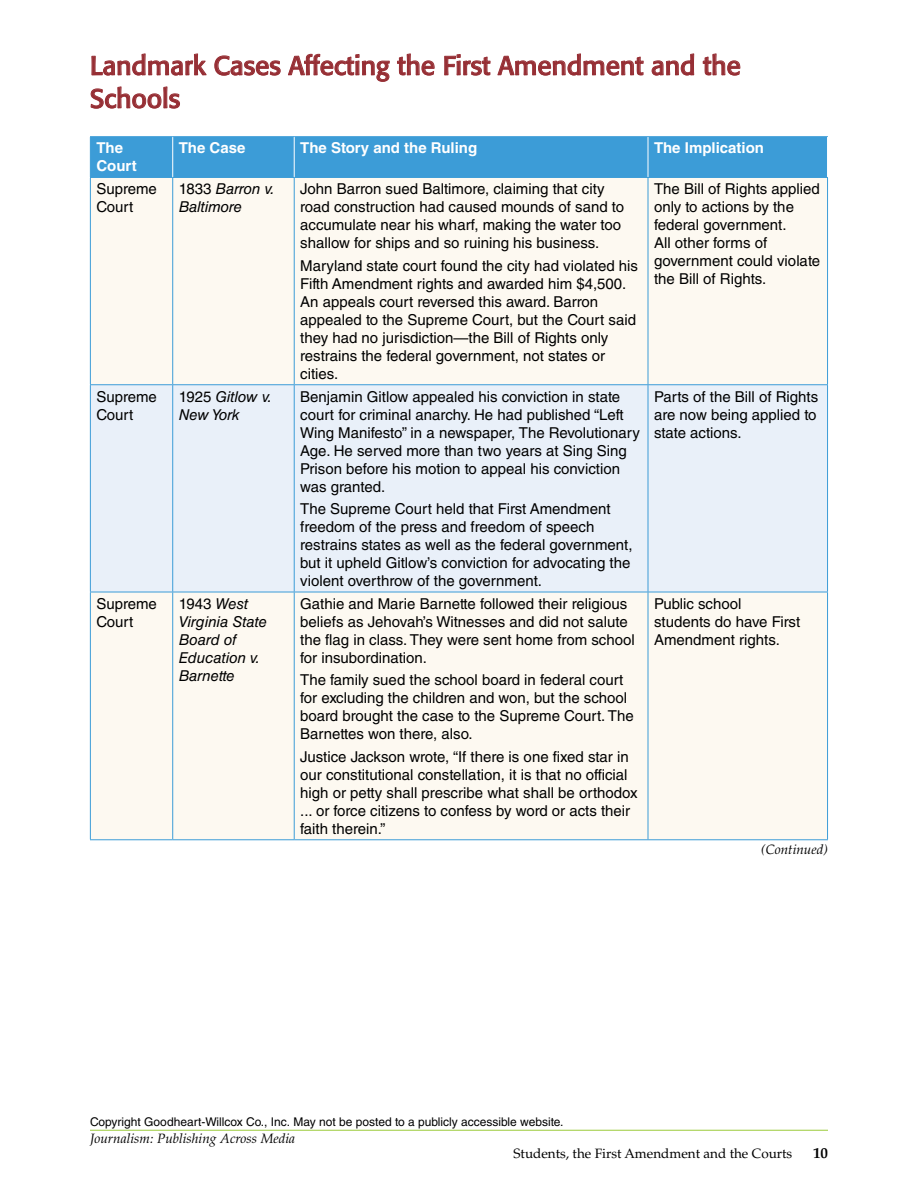
<style>
.page{position:relative;width:918px;height:1188px;background:#fff}
.page>*{position:absolute;margin:0;border:0;box-sizing:border-box;transform-origin:0 0}
.t1{font:26.25px/33px "Formata";color:#962e34}
.t2{font:15px/18px "Helvetica LT Std";color:#000}
.t3{font:italic 15px/18px "Helvetica LT Std";color:#000}
.t4{font:700 15px/18px "Helvetica LT Std";color:#fff}
.t5{font:700 15px "Palatino LT Std";color:#000}
.t6{font:italic 13.5px "Palatino LT Std";color:#000}
.t7{font:13.5px "Palatino LT Std";color:#000}
.t8{font:12px "Helvetica LT Std";color:#000}
.s1{font-style:normal}
.s2{font-style:inherit}
</style>
<div class="page">
<hr style="left:90px;top:1130px;width:738px;height:1px;background:#9ccb3b">
<svg style="left:91px;top:53px;width:116px;height:23px"></svg>
<svg style="left:214px;top:55px;width:67px;height:21px"></svg>
<svg style="left:288px;top:54px;width:102px;height:28px"></svg>
<svg style="left:397px;top:53px;width:38px;height:23px"></svg>
<svg style="left:444px;top:54px;width:46px;height:22px"></svg>
<svg style="left:497px;top:53px;width:147px;height:23px"></svg>
<svg style="left:652px;top:53px;width:42px;height:23px"></svg>
<svg style="left:703px;top:53px;width:37px;height:23px"></svg>
<svg style="left:91px;top:86px;width:89px;height:23px"></svg>
<div style="left:91px;top:137px;width:736px;height:40px;background:#3c9cd7"></div>
<div style="left:91px;top:178px;width:736px;height:661px;background:#fdf9f1"></div>
<div style="left:91px;top:385px;width:736px;height:207px;background:#e9f0f9"></div>
<hr style="left:90px;top:137px;width:1px;height:40px;background:#3c9cd7">
<hr style="left:90px;top:136px;width:83px;height:1px;background:#3c9cd7">
<hr style="left:173px;top:136px;width:121px;height:1px;background:#3c9cd7">
<hr style="left:294px;top:136px;width:354px;height:1px;background:#3c9cd7">
<hr style="left:648px;top:136px;width:180px;height:1px;background:#3c9cd7">
<hr style="left:172px;top:137px;width:1px;height:40px;background:#fff">
<hr style="left:294px;top:137px;width:1px;height:40px;background:#fff">
<hr style="left:648px;top:137px;width:1px;height:40px;background:#fff">
<hr style="left:90px;top:177px;width:83px;height:1px;background:#3c9cd7">
<hr style="left:90px;top:178px;width:1px;height:206px;background:#3c9cd7">
<hr style="left:173px;top:177px;width:121px;height:1px;background:#3c9cd7">
<hr style="left:172px;top:178px;width:1px;height:206px;background:#3c9cd7">
<hr style="left:294px;top:177px;width:354px;height:1px;background:#3c9cd7">
<hr style="left:294px;top:178px;width:1px;height:206px;background:#3c9cd7">
<hr style="left:648px;top:177px;width:180px;height:1px;background:#3c9cd7">
<hr style="left:648px;top:178px;width:1px;height:206px;background:#3c9cd7">
<hr style="left:827px;top:178px;width:1px;height:206px;background:#3c9cd7">
<hr style="left:90px;top:592px;width:1px;height:247px;background:#3c9cd7">
<hr style="left:172px;top:592px;width:1px;height:247px;background:#3c9cd7">
<hr style="left:294px;top:592px;width:1px;height:247px;background:#3c9cd7">
<hr style="left:648px;top:592px;width:1px;height:247px;background:#3c9cd7">
<hr style="left:827px;top:592px;width:1px;height:247px;background:#3c9cd7">
<hr style="left:90px;top:384px;width:83px;height:1px;background:#3c9cd7">
<hr style="left:90px;top:385px;width:1px;height:207px;background:#3c9cd7">
<hr style="left:90px;top:592px;width:83px;height:1px;background:#3c9cd7">
<hr style="left:173px;top:384px;width:121px;height:1px;background:#3c9cd7">
<hr style="left:172px;top:385px;width:1px;height:207px;background:#3c9cd7">
<hr style="left:173px;top:592px;width:121px;height:1px;background:#3c9cd7">
<hr style="left:294px;top:384px;width:354px;height:1px;background:#3c9cd7">
<hr style="left:294px;top:385px;width:1px;height:207px;background:#3c9cd7">
<hr style="left:294px;top:592px;width:354px;height:1px;background:#3c9cd7">
<hr style="left:648px;top:384px;width:180px;height:1px;background:#3c9cd7">
<hr style="left:648px;top:385px;width:1px;height:207px;background:#3c9cd7">
<hr style="left:827px;top:385px;width:1px;height:207px;background:#3c9cd7">
<hr style="left:648px;top:592px;width:180px;height:1px;background:#3c9cd7">
<hr style="left:90px;top:839px;width:83px;height:1px;background:#3c9cd7">
<hr style="left:173px;top:839px;width:121px;height:1px;background:#3c9cd7">
<hr style="left:294px;top:839px;width:354px;height:1px;background:#3c9cd7">
<hr style="left:648px;top:839px;width:180px;height:1px;background:#3c9cd7">
<h1 class="t1" style="left:90px;top:49px;width:652px">Landmark Cases Affecting the First Amendment and the<br>Schools</h1>
<p class="t4" style="left:96px;top:139px;width:42px">The<br>Court</p>
<p class="t4" style="left:179px;top:139px;width:68px">The Case</p>
<p class="t4" style="left:300px;top:139px;width:179px">The Story and the Ruling</p>
<p class="t4" style="left:654px;top:139px;width:112px">The Implication</p>
<p class="t2" style="left:96px;top:180px;width:62px">Supreme<br>Court</p>
<p class="t3" style="left:179px;top:180px;width:98px"><span class="s1">1833</span> Barron v.<br>Baltimore</p>
<p class="t2" style="left:300px;top:180px;width:325px">John Barron sued Baltimore, claiming that city road construction had caused mounds of sand to accumulate near his wharf, making the water too shallow for ships and so ruining his business.</p>
<p class="t2" style="left:300px;top:256px;width:339px">Maryland state court found the city had violated his Fifth Amendment rights and awarded him $4,500.<br>An appeals court reversed this award. Barron appealed to the Supreme Court, but the Court said they had no jurisdiction—the Bill of Rights only restrains the federal government, not states or cities.</p>
<p class="t2" style="left:654px;top:180px;width:168px"><span class="s2">T</span>he Bill of Rights applied only to actions by the federal government.<br>All other forms of government could violate the Bill of Rights.</p>
<p class="t2" style="left:96px;top:387px;width:62px">Supreme<br>Court</p>
<p class="t3" style="left:179px;top:387px;width:95px"><span class="s1">1925</span> Gitlow v.<br>New York</p>
<p class="t2" style="left:300px;top:387px;width:341px">Benjamin Gitlow appealed his conviction in state court for criminal anarchy. He had published “Left Wing Manifesto” in a newspaper, The Revolutionary Age. He served more than two years at Sing Sing Prison before his motion to appeal his conviction was granted.</p>
<p class="t2" style="left:300px;top:500px;width:334px">The Supreme Court held that First Amendment freedom of the press and freedom of speech restrains states as well as the federal government, but it upheld Gitlow’s conviction for advocating the violent overthrow of the government.</p>
<p class="t2" style="left:96px;top:594px;width:62px">Supreme<br>Court</p>
<p class="t3" style="left:179px;top:594px;width:90px"><span class="s1">1943</span> West<br>Virginia State<br>Board of<br>Education v.<br>Barnette</p>
<p class="t2" style="left:300px;top:594px;width:336px">Gathie and Marie Barnette followed their religious beliefs as Jehovah’s Witnesses and did not salute the flag in class. They were sent home from school for insubordination.</p>
<p class="t2" style="left:300px;top:671px;width:335px">The family sued the school board in federal court for excluding the children and won, but the school board brought the case to the Supreme Court. The Barnettes won there, also.</p>
<p class="t2" style="left:300px;top:747px;width:339px">Justice Jackson wrote, “If there is one fixed star in our constitutional constellation, it is that no official high or petty shall prescribe what shall be orthodox ... or force citizens to confess by word or acts their faith therein.”</p>
<p class="t2" style="left:654px;top:387px;width:166px;text-align:justify">Parts of the Bill of Rights are now being applied to state actions.</p>
<p class="t2" style="left:654px;top:594px;width:148px">Public school students do have First<br>Amendment rights.</p>
<p class="t6" style="left:761px;top:841px;width:68px">(Continued)</p>
<p class="t8" style="left:90px;top:1115px;width:475px">Copyright Goodheart-Willcox Co., Inc. May not be posted to a publicly accessible website.</p>
<p class="t6" style="left:90px;top:1130px;width:207px">Journalism: Publishing Across Media</p>
<p class="t7" style="left:514px;top:1146px;width:280px">Students, the First Amendment and the Courts</p>
<p class="t5" style="left:813px;top:1145px;width:16px">10</p>
</div>
